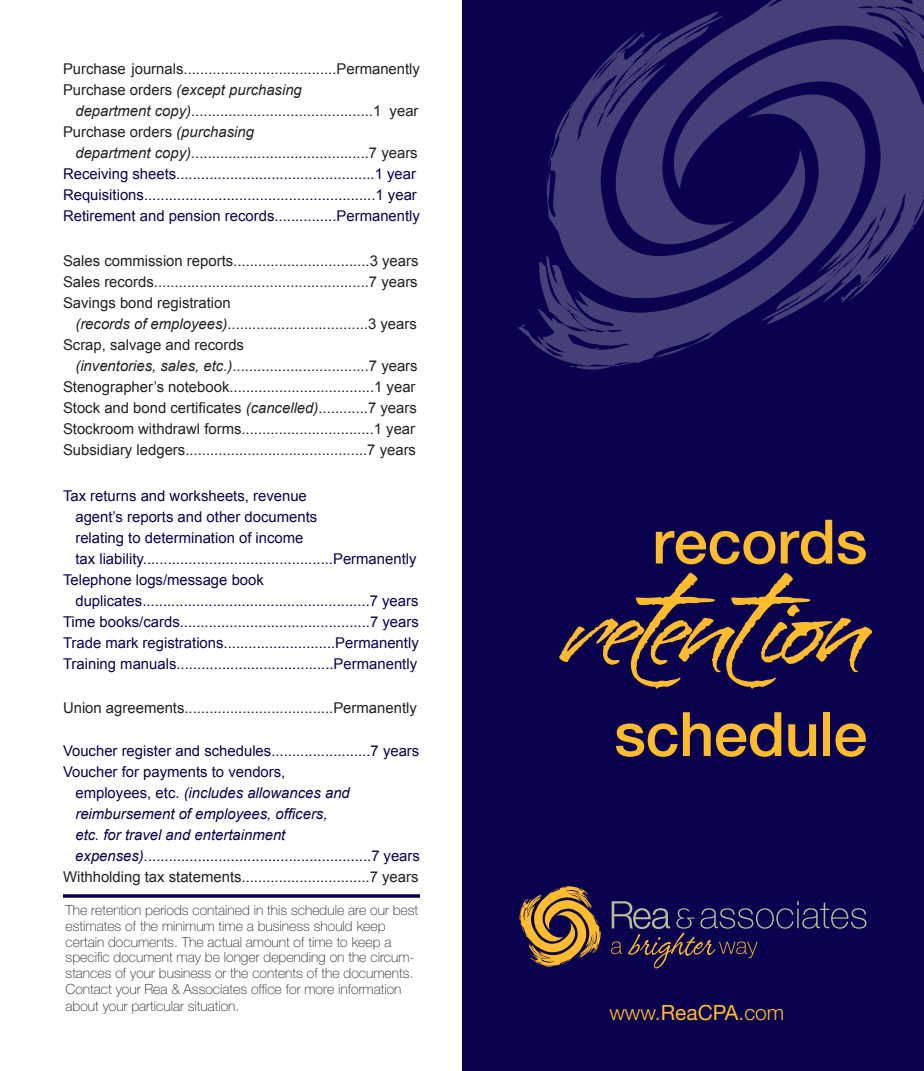
<style>
.page{position:relative;width:924px;height:1071px;background:#fff}
.page>*{position:absolute;margin:0;border:0;box-sizing:border-box;transform-origin:0 0}
.t1{font:105px "Bravissima Script";letter-spacing:-.035em;color:#fdbb2e}
.t2{font:500 61.25px "Helvetica Neue LT Std";letter-spacing:-.005em;color:#fdbb2e}
.t3{font:300 21px "Helvetica Neue LT Std";color:#fdbb2e}
.t4{font:14.88px/21px "Arial";color:#231f20}
.t5{font:14.88px "Arial";color:#0a024e}
.t6{font:italic 14.88px "Arial";color:#0a024e}
.t7{font:100 14px/15.9px "Helvetica Neue LT Std";color:#231f20}
.s1{font-style:italic}
.s2{font-style:normal}
.s3{font-weight:400}
</style>
<div class="page">
<svg style="left:63px;top:894px;width:357px;height:4px"></svg>
<div style="left:462px;top:0;width:462px;height:1071px;background:#0a024e"></div>
<svg style="left:520px;top:886px;width:81px;height:81px"></svg>
<svg style="left:611px;top:901px;width:255px;height:67px"></svg>
<svg style="left:570px;top:366px;width:42px;height:4px"></svg>
<svg style="left:542px;top:350px;width:139px;height:16px;fill:#464079"></svg>
<svg style="left:518px;top:0;width:406px;height:350px"></svg>
<p class="t4" style="left:63px;top:58px;width:359px">Purchase journals.....................................Permanently<br>Purchase orders <span class="s1">(except purchasing</span></p>
<p class="t4" style="left:75px;top:100px;width:345px"><span class="s1">department copy)</span>............................................1 year</p>
<p class="t4" style="left:63px;top:121px;width:192px">Purchase orders <span class="s1">(purchasing</span></p>
<p class="t4" style="left:75px;top:142px;width:344px"><span class="s1">department copy).</span>..........................................7 years</p>
<p class="t5" style="left:63px;top:164px;width:355px">Receiving sheets................................................1 year</p>
<p class="t5" style="left:63px;top:185px;width:355px">Requisitions........................................................1 year</p>
<p class="t5" style="left:63px;top:206px;width:359px">Retirement and pension records...............Permanently</p>
<p class="t4" style="left:63px;top:251px;width:357px">Sales commission reports.................................3 years</p>
<p class="t4" style="left:63px;top:272px;width:356px">Sales records....................................................7 years</p>
<p class="t4" style="left:63px;top:293px;width:169px">Savings bond registration</p>
<p class="t4" style="left:75px;top:314px;width:343px"><span class="s1">(records of employees)</span>..................................3 years</p>
<p class="t4" style="left:63px;top:335px;width:183px">Scrap, salvage and records</p>
<p class="t4" style="left:75px;top:356px;width:344px"><span class="s1">(inventories, sales, etc.)</span>.................................7 years</p>
<p class="t4" style="left:63px;top:377px;width:354px">Stenographer’s notebook...................................1 year</p>
<p class="t4" style="left:63px;top:398px;width:355px">Stock and bond certificates <span class="s1">(cancelled)</span>............7 years</p>
<p class="t4" style="left:63px;top:419px;width:354px">Stockroom withdrawl forms................................1 year</p>
<p class="t4" style="left:63px;top:440px;width:355px">Subsidiary ledgers............................................7 years</p>
<p class="t5" style="left:63px;top:486px;width:245px">Tax returns and worksheets, revenue</p>
<p class="t5" style="left:75px;top:507px;width:243px">agent’s reports and other documents</p>
<p class="t5" style="left:75px;top:528px;width:230px">relating to determination of income</p>
<p class="t5" style="left:75px;top:549px;width:343px">tax liability..............................................Permanently</p>
<p class="t5" style="left:63px;top:570px;width:202px">Telephone logs/message book</p>
<p class="t5" style="left:75px;top:591px;width:345px">duplicates.......................................................7 years</p>
<p class="t5" style="left:63px;top:612px;width:357px">Time books/cards..............................................7 years</p>
<p class="t5" style="left:63px;top:633px;width:357px">Trade mark registrations...........................Permanently</p>
<p class="t5" style="left:63px;top:654px;width:356px">Training manuals......................................Permanently</p>
<p class="t4" style="left:63px;top:697px;width:355px">Union agreements....................................Permanently</p>
<p class="t5" style="left:63px;top:741px;width:358px">Voucher register and schedules........................7 years</p>
<p class="t5" style="left:63px;top:762px;width:224px">Voucher for payments to vendors,</p>
<p class="t6" style="left:75px;top:783px;width:276px"><span class="s2">employees, etc.</span> (includes allowances and</p>
<p class="t6" style="left:75px;top:804px;width:254px">reimbursement of employees, officers,</p>
<p class="t6" style="left:75px;top:825px;width:212px">etc. for travel and entertainment</p>
<p class="t5" style="left:75px;top:846px;width:346px"><span class="s1">expenses).</span>......................................................7 years</p>
<p class="t4" style="left:63px;top:867px;width:357px">Withholding tax statements...............................7 years</p>
<p class="t7" style="left:66px;top:902px;width:354px">The retention periods contained in this schedule are our best</p>
<p class="t7" style="left:66px;top:918px;width:350px">estimates of the minimum time a business should keep certain documents. The actual amount of time to keep a specific document may be longer depending on the circum&shy;stances of your business or the contents of the documents.<br>Contact your Rea &amp; Associates office for more information about your particular situation.</p>
<p class="t2" style="left:652px;top:505px;width:217px">records</p>
<p class="t1" style="left:561px;top:562px;width:308px">retention</p>
<p class="t2" style="left:614px;top:698px;width:255px">schedule</p>
<p class="t3" style="left:609px;top:1000px;width:177px">www.<span class="s3">ReaCPA</span>.com</p>
</div>
